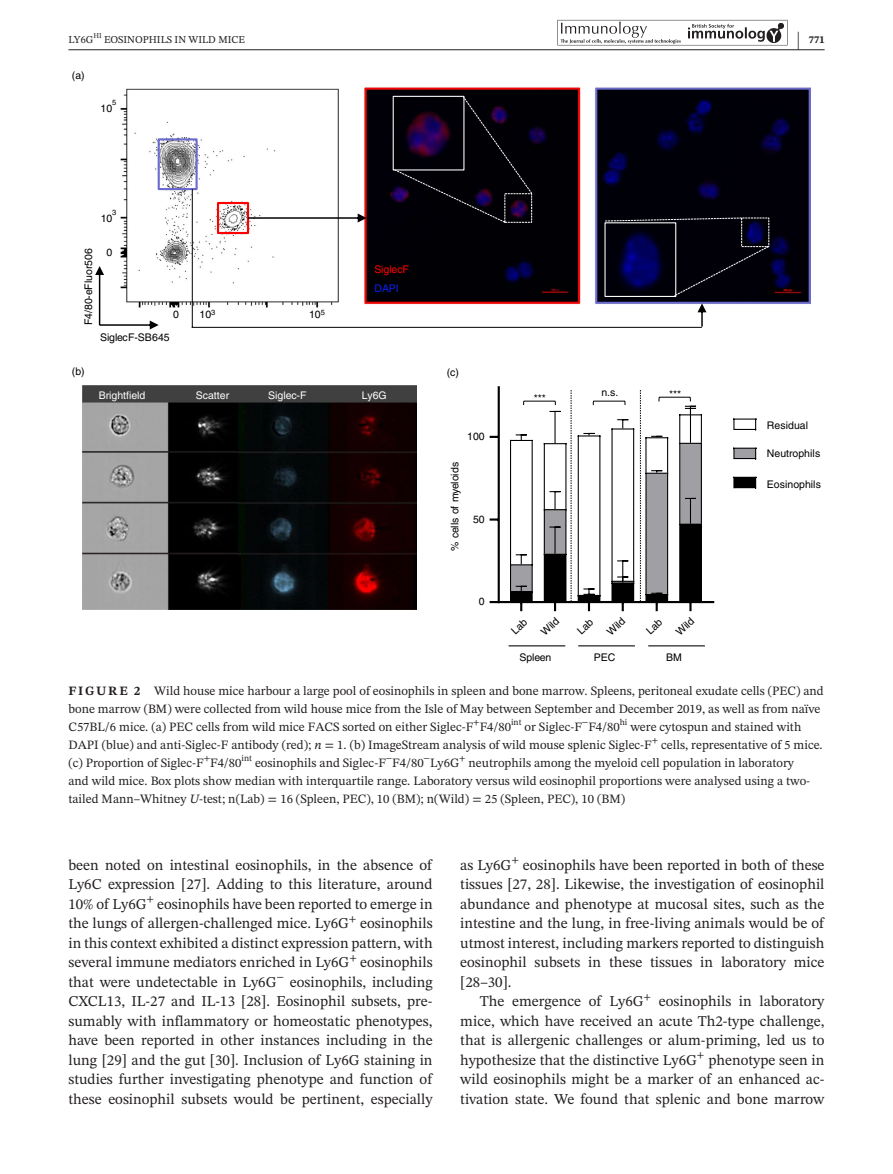
<style>
.page{position:relative;width:893px;height:1174px;background:#fff}
.page>*{position:absolute;margin:0;border:0;box-sizing:border-box;transform-origin:0 0}
.t1{font:700 21px "STIX Two Text";color:#231f20;scale:.42 1}
.t2{font:15px/19.5px "STIX Two Text";color:#231f20;text-align:justify}
.t3{font:12.75px/18px "STIX Two Text";color:#231f20}
.t4{font:10.5px "Helvetica";color:#000}
.t5{font:10.5px "STIX Two Text";color:#231f20}
.t6{font:10.5px "Helvetica";color:#fff}
.t7{font:10.5px "Helvetica";letter-spacing:-.005em;color:#f00}
.t8{font:10.5px "Helvetica";color:#0b20eb}
.t9{font:700 10.5px "STIX Two Text";color:#231f20}
.t10{font:7.5px "Helvetica";color:#000}
.s1{font-weight:700}
.s2{font-style:italic}
</style>
<div class="page">
<hr style="left:68px;top:49px;width:756px;height:1px;background:#231f20">
<svg style="left:557px;top:20px;width:230px;height:25px"></svg>
<img style="left:689px;top:23px;width:95px;height:19px">
<img style="left:83px;top:385px;width:333px;height:224px">
<img style="left:120px;top:85px;width:691px;height:228px">
<hr style="left:509px;top:645px;width:56px;height:1px;background:#000">
<hr style="left:578px;top:645px;width:57px;height:1px;background:#000">
<hr style="left:648px;top:645px;width:57px;height:1px;background:#000">
<svg style="left:733px;top:476px;width:24px;height:13px"></svg>
<svg style="left:733px;top:447px;width:24px;height:13px"></svg>
<svg style="left:733px;top:418px;width:24px;height:13px"></svg>
<hr style="left:498px;top:601px;width:216px;height:2px;background:#000">
<svg style="left:509px;top:390px;width:194px;height:221px"></svg>
<hr style="left:498px;top:386px;width:2px;height:217px;background:#000">
<svg style="left:490px;top:601px;width:8px;height:2px"></svg>
<svg style="left:490px;top:518px;width:8px;height:2px"></svg>
<svg style="left:490px;top:436px;width:8px;height:2px"></svg>
<svg style="left:677px;top:96px;width:92px;height:201px;background:#03030f"></svg>
<svg style="left:392px;top:95px;width:285px;height:202px;background:#16121f"></svg>
<div style="left:158px;top:138px;width:40px;height:52px;border:2px solid #6b6bcf"></div>
<div style="left:217px;top:202px;width:32px;height:32px;border:2px solid #f00"></div>
<svg style="left:95px;top:266px;width:64px;height:63px"></svg>
<div style="left:734px;top:477px;width:22px;height:10px;background:#000"></div>
<svg style="left:248px;top:213px;width:119px;height:9px"></svg>
<hr style="left:192px;top:189px;width:1px;height:138px;background:#000">
<hr style="left:192px;top:327px;width:510px;height:1px;background:#000">
<svg style="left:697px;top:303px;width:9px;height:23px"></svg>
<h1 class="t1" style="left:797px;top:24px;width:8px">|</h1>
<p class="t5" style="left:68px;top:32px;width:178px">LY6G<sup>HI</sup> EOSINOPHILS IN WILD MICE</p>
<p class="t9" style="left:809px;top:32px;width:17px">771</p>
<p class="t4" style="left:72px;top:69px;width:14px">(a)</p>
<p class="t10" style="left:112px;top:98px;width:6px">5</p>
<p class="t4" style="left:101px;top:103px;width:13px">10</p>
<p class="t10" style="left:112px;top:207px;width:6px">3</p>
<p class="t4" style="left:101px;top:212px;width:13px">10</p>
<p class="t4" style="left:82px;top:325px;width:79px;rotate:-90deg">F4/80-eFluor506</p>
<p class="t4" style="left:107px;top:246px;width:7px">0</p>
<p class="t4" style="left:173px;top:309px;width:7px">0</p>
<p class="t4" style="left:100px;top:331px;width:71px">SiglecF-SB645</p>
<p class="t4" style="left:200px;top:309px;width:17px">10<sup>3</sup></p>
<p class="t4" style="left:309px;top:309px;width:17px">10<sup>5</sup></p>
<p class="t7" style="left:374px;top:263px;width:36px">SiglecF</p>
<p class="t8" style="left:374px;top:282px;width:26px">DAPI</p>
<p class="t4" style="left:72px;top:365px;width:14px">(b)</p>
<p class="t4" style="left:447px;top:366px;width:14px">(c)</p>
<p class="t6" style="left:99px;top:389px;width:48px">Brightfield</p>
<p class="t6" style="left:196px;top:389px;width:35px">Scatter</p>
<p class="t6" style="left:268px;top:389px;width:40px">Siglec-F</p>
<p class="t6" style="left:362px;top:389px;width:27px">Ly6G</p>
<p class="t4" style="left:467px;top:430px;width:19px">100</p>
<p class="t4" style="left:449px;top:551px;width:90px;rotate:-90deg">% cells of myeloids</p>
<p class="t4" style="left:473px;top:513px;width:13px">50</p>
<p class="t4" style="left:479px;top:595px;width:7px">0</p>
<p class="t4" style="left:534px;top:392px;width:14px">***</p>
<p class="t4" style="left:601px;top:386px;width:18px">n.s.</p>
<p class="t4" style="left:669px;top:388px;width:14px">***</p>
<p class="t4" style="left:538px;top:629px;width:22px;rotate:-43deg">Wild</p>
<p class="t4" style="left:604px;top:629px;width:22px;rotate:-43deg">Wild</p>
<p class="t4" style="left:673px;top:629px;width:22px;rotate:-43deg">Wild</p>
<p class="t4" style="left:594px;top:650px;width:23px">PEC</p>
<p class="t4" style="left:666px;top:650px;width:17px">BM</p>
<p class="t4" style="left:519px;top:650px;width:33px">Spleen</p>
<p class="t4" style="left:767px;top:419px;width:43px">Residual</p>
<p class="t4" style="left:767px;top:447px;width:55px">Neutrophils</p>
<p class="t4" style="left:767px;top:478px;width:56px">Eosinophils</p>
<p class="t3" style="left:68px;top:682px;width:757px"><span class="s1">FIGURE 2</span> Wild house mice harbour a large pool of eosinophils in spleen and bone marrow. Spleens, peritoneal exudate cells (PEC) and bone marrow (BM) were collected from wild house mice from the Isle of May between September and December 2019, as well as from naïve C57BL/6 mice. (a) PEC cells from wild mice FACS sorted on either Siglec-F<sup>+</sup>F4/80<sup>int</sup> or Siglec-F<sup>−</sup>F4/80<sup>hi</sup> were cytospun and stained with DAPI (blue) and anti-Siglec-F antibody (red); <span class="s2">n</span> = 1. (b) ImageStream analysis of wild mouse splenic Siglec-F<sup>+</sup> cells, representative of 5 mice. (c) Proportion of Siglec-F<sup>+</sup>F4/80<sup>int</sup> eosinophils and Siglec-F<sup>−</sup>F4/80<sup>−</sup>Ly6G<sup>+</sup> neutrophils among the myeloid cell population in laboratory<br>and wild mice. Box plots show median with interquartile range. Laboratory versus wild eosinophil proportions were analysed using a two&shy;tailed Mann–Whitney <span class="s2">U</span>-test; n(Lab) = 16 (Spleen, PEC), 10 (BM); n(Wild) = 25 (Spleen, PEC), 10 (BM)</p>
<p class="t2" style="left:68px;top:855px;width:366px">been noted on intestinal eosinophils, in the absence of Ly6C expression [27]. Adding to this literature, around 10% of Ly6G</p>
<p class="t5" style="left:147px;top:891px;width:9px">+</p>
<p class="t2" style="left:68px;top:894px;width:366px;text-indent:89px">eosinophils have been reported to emerge in the lungs of allergen-challenged mice. Ly6G</p>
<p class="t5" style="left:349px;top:910px;width:9px">+</p>
<p class="t2" style="left:68px;top:913px;width:366px;text-indent:292px">eosinophils in this context exhibited a distinct expression pattern, with several immune mediators enriched in Ly6G</p>
<p class="t5" style="left:349px;top:949px;width:9px">+</p>
<p class="t2" style="left:360px;top:952px;width:74px">eosinophils</p>
<p class="t2" style="left:68px;top:972px;width:366px;text-indent:221px">eosinophils, including CXCL13, IL-27 and IL-13 [28]. Eosinophil subsets, pre&shy;sumably with inflammatory or homeostatic phenotypes, have been reported in other instances including in the lung [29] and the gut [30]. Inclusion of Ly6G staining in studies further investigating phenotype and function of these eosinophil subsets would be pertinent, especially</p>
<p class="t2" style="left:68px;top:972px;width:210px">that were undetectable in Ly6G</p>
<p class="t5" style="left:276px;top:969px;width:9px">−</p>
<p class="t2" style="left:460px;top:855px;width:53px">as Ly6G</p>
<p class="t5" style="left:511px;top:852px;width:9px">+</p>
<p class="t2" style="left:523px;top:855px;width:303px">eosinophils have been reported in both of these</p>
<p class="t2" style="left:460px;top:874px;width:366px">tissues [27, 28]. Likewise, the investigation of eosinophil</p>
<p class="t2" style="left:460px;top:894px;width:366px">abundance and phenotype at mucosal sites, such as the</p>
<p class="t2" style="left:460px;top:913px;width:365px">intestine and the lung, in free-living animals would be of</p>
<p class="t2" style="left:460px;top:933px;width:366px">utmost interest, including markers reported to distinguish</p>
<p class="t2" style="left:460px;top:952px;width:366px">eosinophil subsets in these tissues in laboratory mice</p>
<p class="t2" style="left:460px;top:972px;width:53px">[28–30].</p>
<p class="t2" style="left:480px;top:991px;width:165px">The emergence of Ly6G</p>
<p class="t5" style="left:644px;top:988px;width:9px">+</p>
<p class="t2" style="left:460px;top:991px;width:366px;text-indent:199px">eosinophils in laboratory mice, which have received an acute Th2-type challenge, that is allergenic challenges or alum-priming, led us to hypothesize that the distinctive Ly6G</p>
<p class="t5" style="left:697px;top:1047px;width:9px">+</p>
<p class="t2" style="left:460px;top:1050px;width:366px;text-indent:248px">phenotype seen in wild eosinophils might be a marker of an enhanced ac&shy;tivation state. We found that splenic and bone marrow</p>
</div>
